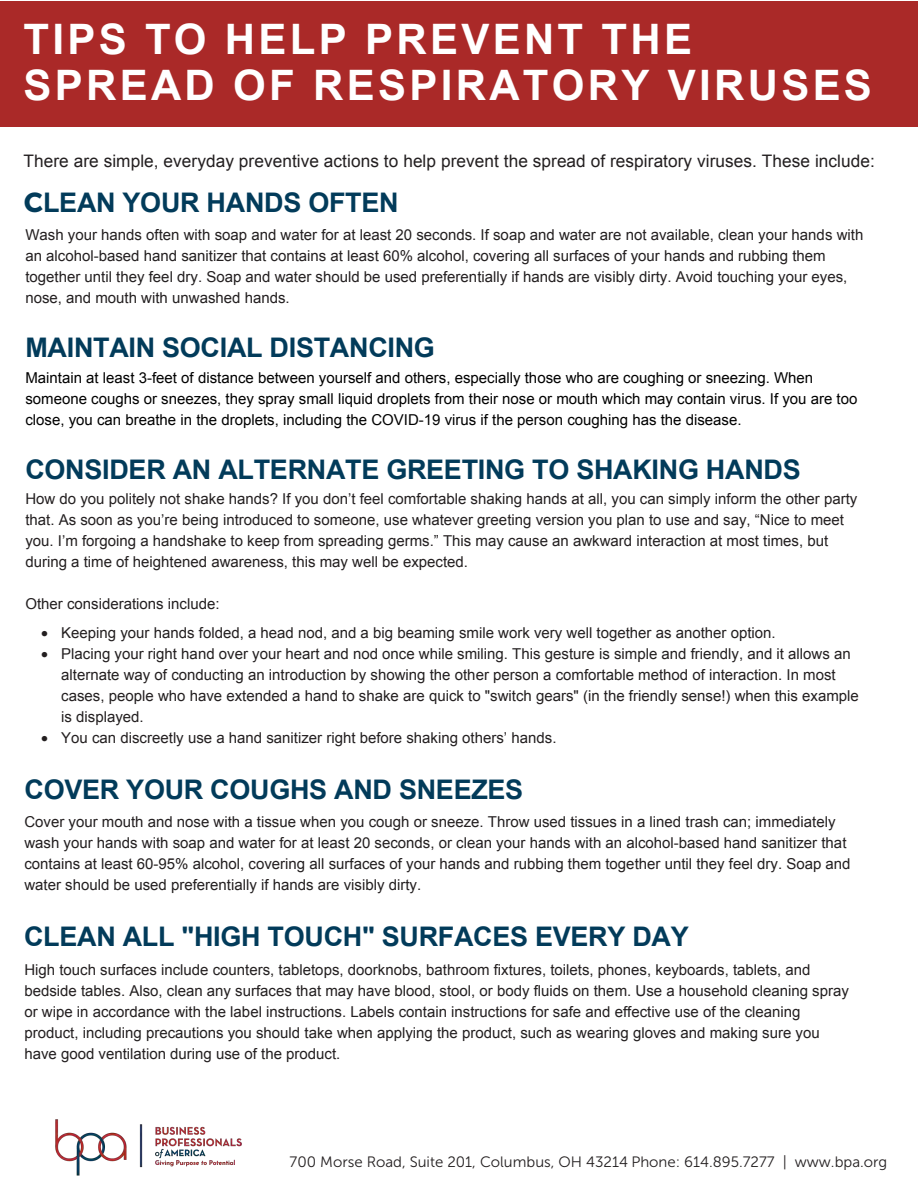
<style>
.page{position:relative;width:918px;height:1188px;background:#fff}
.page>*{position:absolute;margin:0;border:0;box-sizing:border-box;transform-origin:0 0}
.t1{font:700 42px/46.2px "Arial";letter-spacing:.08em;color:#fff}
.t2{font:700 27px "Arial";letter-spacing:-.01em;color:#023b5a}
.t3{font:17.25px "Arial";letter-spacing:.005em;color:#231f20}
.t4{font:15px/21px "Arial";color:#231f20}
.t5{font:15px/21px "Arial";color:#000}
.t6{font:15px "Museo Sans 300";color:#231f20}
.s1{font-family:"Museo Sans 900";font-weight:400}
</style>
<div class="page">
<div style="left:0;top:1px;width:918px;height:126px;background:#aa2928"></div>
<img style="left:55px;top:1119px;width:187px;height:57px">
<h1 class="t1" style="left:23px;top:17px;width:850px">TIPS TO HELP PREVENT THE<br>SPREAD OF RESPIRATORY VIRUSES</h1>
<p class="t3" style="left:24px;top:150px;width:853px">There are simple, everyday preventive actions to help prevent the spread of respiratory viruses. These include:</p>
<h2 class="t2" style="left:24px;top:184px;width:376px"><span class="s1">C</span>LEAN YOUR HANDS OFTEN</h2>
<p class="t4" style="left:25px;top:224px;width:839px">Wash your hands often with soap and water for at least 20 seconds. If soap and water are not available, clean your hands with an alcohol-based hand sanitizer that contains at least 60% alcohol, covering all surfaces of your hands and rubbing them together until they feel dry. Soap and water should be used preferentially if hands are visibly dirty. Avoid touching your eyes, nose, and mouth with unwashed hands.</p>
<h2 class="t2" style="left:25px;top:329px;width:411px">MAINTAIN SOCIAL DISTANCING</h2>
<p class="t5" style="left:25px;top:367px;width:834px">Maintain at least 3-feet of distance between yourself and others, especially those who are coughing or sneezing. When someone coughs or sneezes, they spray small liquid droplets from their nose or mouth which may contain virus. If you are too close, you can breathe in the droplets, including the COVID-19 virus if the person coughing has the disease.</p>
<h2 class="t2" style="left:25px;top:451px;width:777px">CONSIDER AN ALTERNATE GREETING TO SHAKING HANDS</h2>
<p class="t4" style="left:25px;top:489px;width:834px">How do you politely not shake hands? If you don’t feel comfortable shaking hands at all, you can simply inform the other party that. As soon as you’re being introduced to someone, use whatever greeting version you plan to use and say, “Nice to meet you. I’m forgoing a handshake to keep from spreading germs.” This may cause an awkward interaction at most times, but during a time of heightened awareness, this may well be expected.</p>
<p class="t4" style="left:25px;top:594px;width:196px">Other considerations include:</p>
<p class="t4" style="left:41px;top:622px;width:736px">• Keeping your hands folded, a head nod, and a big beaming smile work very well together as another option.</p>
<p class="t4" style="left:61px;top:643px;width:799px;text-indent:-20px">• Placing your right hand over your heart and nod once while smiling. This gesture is simple and friendly, and it allows an alternate way of conducting an introduction by showing the other person a comfortable method of interaction. In most cases, people who have extended a hand to shake are quick to "switch gears" (in the friendly sense!) when this example is displayed.</p>
<p class="t4" style="left:41px;top:727px;width:517px">• You can discreetly use a hand sanitizer right before shaking others’ hands.</p>
<h2 class="t2" style="left:25px;top:772px;width:500px">COVER YOUR COUGHS AND SNEEZES</h2>
<p class="t4" style="left:24px;top:811px;width:828px">Cover your mouth and nose with a tissue when you cough or sneeze. Throw used tissues in a lined trash can; immediately wash your hands with soap and water for at least 20 seconds, or clean your hands with an alcohol-based hand sanitizer that contains at least 60-95% alcohol, covering all surfaces of your hands and rubbing them together until they feel dry. Soap and water should be used preferentially if hands are visibly dirty.</p>
<h2 class="t2" style="left:24px;top:919px;width:666px">CLEAN ALL "HIGH TOUCH" SURFACES EVERY DAY</h2>
<p class="t4" style="left:24px;top:959px;width:826px">High touch surfaces include counters, tabletops, doorknobs, bathroom fixtures, toilets, phones, keyboards, tablets, and bedside tables. Also, clean any surfaces that may have blood, stool, or body fluids on them. Use a household cleaning spray or wipe in accordance with the label instructions. Labels contain instructions for safe and effective use of the cleaning product, including precautions you should take when applying the product, such as wearing gloves and making sure you have good ventilation during use of the product.</p>
<p class="t6" style="left:290px;top:1154px;width:599px">700 Morse Road, Suite 201, Columbus, OH 43214 Phone: 614.895.7277 | www.bpa.org</p>
</div>
